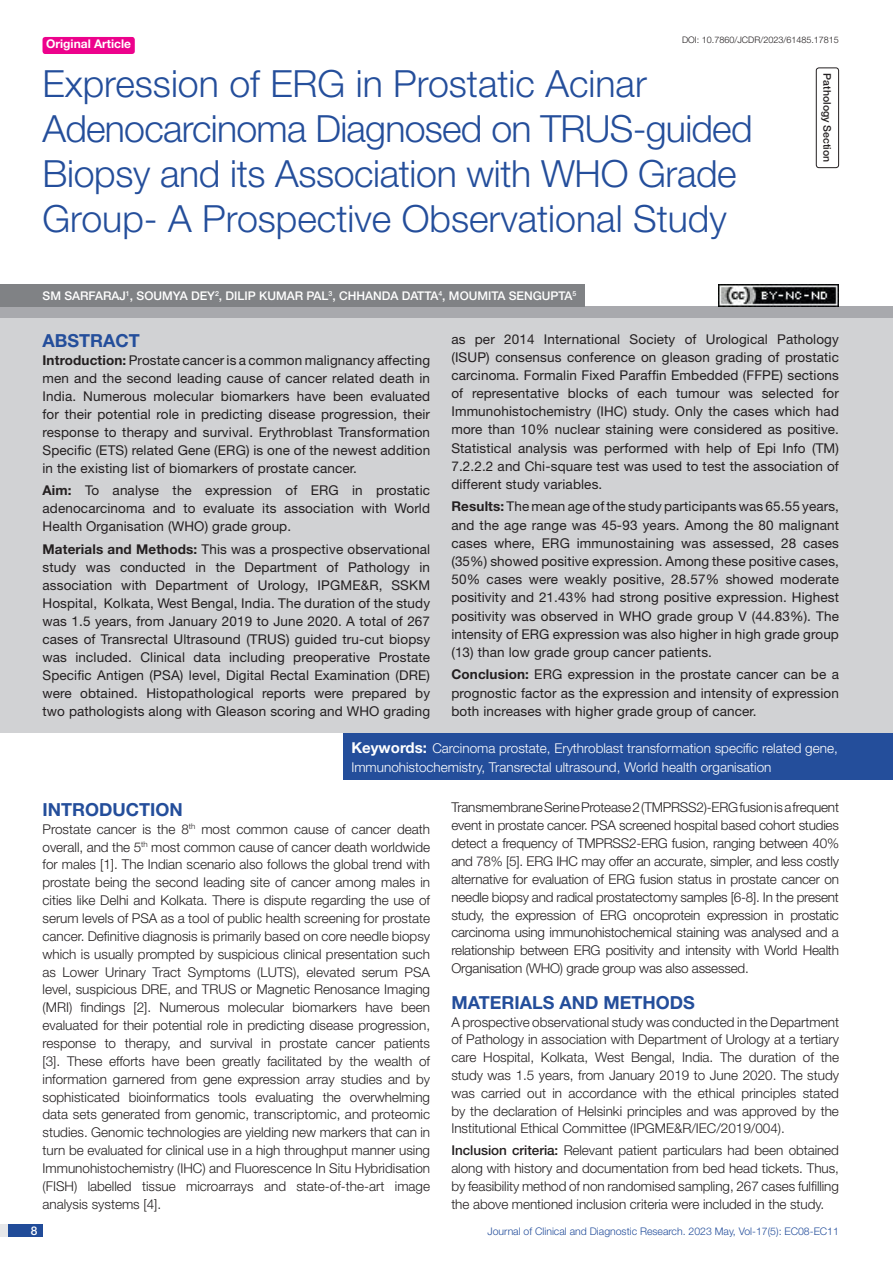
<style>
.page{position:relative;width:893px;height:1263px;background:#fff}
.page>*{position:absolute;margin:0;border:0;box-sizing:border-box;transform-origin:0 0}
.t1{font:300 37.5px/45px "Helvetica Neue";letter-spacing:-.01em;color:#244e9b}
.Heading{font:700 18px "Helvetica Neue";color:#244e9b}
.Abstract_head{font:700 18px "Helvetica Neue";color:#244e9b}
.Body_text{font:300 13.5px/17.9px "Helvetica Neue";letter-spacing:-.005em;color:#231f20;text-align:justify}
.Abstract_Text{font:13.5px/18.1px "Helvetica Neue";letter-spacing:.01em;color:#231f20;text-align:justify}
.Key_words{font:300 13.5px/18.8px "Helvetica Neue";color:#fff}
.Author{font:500 12px "Helvetica Neue";color:#fff}
.t2{font:700 12px "Helvetica Neue";color:#fff}
.t3{font:300 10.5px "Helvetica Neue";color:#244e9b}
.section{font:500 10.5px "Helvetica Neue";color:#231f20}
.DOI{font:300 9px "Helvetica Neue";color:#231f20}
.s1{font-weight:700}
.s2{font-weight:700;font-size:15px}
.s3{font-weight:500}
</style>
<div class="page">
<div style="left:0;top:1224px;width:43px;height:13px;background:#e6e7e9"></div>
<div style="left:8px;top:1224px;width:35px;height:13px;background:#214c99"></div>
<div style="left:43px;top:37px;width:92px;height:17px;background:#ed028c;border-radius:3px"></div>
<div style="left:816px;top:67px;width:23px;height:101px;border:1px solid #231f20;border-radius:3px"></div>
<div style="left:0;top:307px;width:893px;height:12px;background:#a8a9ad"></div>
<div style="left:0;top:284px;width:584px;height:23px;background:#808285"></div>
<div style="left:0;top:319px;width:893px;height:414px;background:#d1d2d4"></div>
<div style="left:343px;top:733px;width:550px;height:47px;background:#244e9b"></div>
<img style="left:719px;top:284px;width:120px;height:23px">
<p class="t2" style="left:46px;top:37px;width:87px">Original Article</p>
<p class="DOI" style="left:682px;top:35px;width:158px">DOI: 10.7860/JCDR/2023/61485.17815</p>
<p class="t1" style="left:43px;top:60px;width:711px">Expression of ERG in Prostatic Acinar Adenocarcinoma Diagnosed on TRUS-guided Biopsy and its Association with WHO Grade Group- A Prospective Observational Study</p>
<p class="Author" style="left:43px;top:289px;width:535px">SM SARFARAJ<sup>1</sup>, SOUMYA DEY<sup>2</sup>, DILIP KUMAR PAL<sup>3</sup>, CHHANDA DATTA<sup>4</sup>, MOUMITA SENGUPTA<sup>5</sup></p>
<p class="section" style="left:833px;top:73px;width:90px;rotate:90deg">PATHOLOGY SECTION</p>
<p class="Abstract_head" style="left:43px;top:329px;width:99px">ABSTRACT</p>
<p class="Abstract_Text" style="left:43px;top:351px;width:389px"><span class="s1">Introduction:</span> Prostate cancer is a common malignancy affecting men and the second leading cause of cancer related death in India. Numerous molecular biomarkers have been evaluated for their potential role in predicting disease progression, their response to therapy and survival. Erythroblast Transformation Specific (ETS) related Gene (ERG) is one of the newest addition in the existing list of biomarkers of prostate cancer.</p>
<p class="Abstract_Text" style="left:43px;top:481px;width:389px"><span class="s1">Aim:</span> To analyse the expression of ERG in prostatic adenocarcinoma and to evaluate its association with World Health Organisation (WHO) grade group.</p>
<p class="Abstract_Text" style="left:43px;top:539px;width:389px"><span class="s1">Materials and Methods:</span> This was a prospective observational study was conducted in the Department of Pathology in association with Department of Urology, IPGME&amp;R, SSKM Hospital, Kolkata, West Bengal, India. The duration of the study was 1.5 years, from January 2019 to June 2020. A total of 267 cases of Transrectal Ultrasound (TRUS) guided tru-cut biopsy was included. Clinical data including preoperative Prostate Specific Antigen (PSA) level, Digital Rectal Examination (DRE) were obtained. Histopathological reports were prepared by two pathologists along with Gleason scoring and WHO grading</p>
<p class="Abstract_Text" style="left:451px;top:329px;width:389px">as per 2014 International Society of Urological Pathology (ISUP) consensus conference on gleason grading of prostatic carcinoma. Formalin Fixed Paraffin Embedded (FFPE) sections of representative blocks of each tumour was selected for Immunohistochemistry (IHC) study. Only the cases which had more than 10% nuclear staining were considered as positive.<br>Statistical analysis was performed with help of Epi Info (TM)<br>7.2.2.2 and Chi-square test was used to test the association of different study variables.</p>
<p class="Abstract_Text" style="left:451px;top:497px;width:389px"><span class="s1">Results:</span> The mean age of the study participants was 65.55 years, and the age range was 45-93 years. Among the 80 malignant cases where, ERG immunostaining was assessed, 28 cases (35%) showed positive expression. Among these positive cases, 50% cases were weakly positive, 28.57% showed moderate positivity and 21.43% had strong positive expression. Highest positivity was observed in WHO grade group V (44.83%). The intensity of ERG expression was also higher in high grade group (13) than low grade group cancer patients.</p>
<p class="Abstract_Text" style="left:451px;top:665px;width:389px"><span class="s1">Conclusion:</span> ERG expression in the prostate cancer can be a prognostic factor as the expression and intensity of expression both increases with higher grade group of cancer.</p>
<p class="Key_words" style="left:351px;top:739px;width:488px"><span class="s2">Keywords:</span> Carcinoma prostate, Erythroblast transformation specific related gene,<br>Immunohistochemistry, Transrectal ultrasound, World health organisation</p>
<p class="Heading" style="left:43px;top:798px;width:142px">INTRODUCTION</p>
<p class="Body_text" style="left:43px;top:820px;width:389px">Prostate cancer is the 8<sup>th</sup> most common cause of cancer death overall, and the 5<sup>th</sup> most common cause of cancer death worldwide for males [1]. The Indian scenario also follows the global trend with prostate being the second leading site of cancer among males in cities like Delhi and Kolkata. There is dispute regarding the use of serum levels of PSA as a tool of public health screening for prostate cancer. Definitive diagnosis is primarily based on core needle biopsy which is usually prompted by suspicious clinical presentation such as Lower Urinary Tract Symptoms (LUTS), elevated serum PSA level, suspicious DRE, and TRUS or Magnetic Renosance Imaging (MRI) findings [2]. Numerous molecular biomarkers have been evaluated for their potential role in predicting disease progression, response to therapy, and survival in prostate cancer patients [3]. These efforts have been greatly facilitated by the wealth of information garnered from gene expression array studies and by sophisticated bioinformatics tools evaluating the overwhelming data sets generated from genomic, transcriptomic, and proteomic studies. Genomic technologies are yielding new markers that can in turn be evaluated for clinical use in a high throughput manner using Immunohistochemistry (IHC) and Fluorescence In Situ Hybridisation (FISH) labelled tissue microarrays and state-of-the-art image analysis systems [4].</p>
<p class="Body_text" style="left:451px;top:798px;width:389px">Transmembrane Serine Protease 2 (TMPRSS2)-ERG fusion is a frequent event in prostate cancer. PSA screened hospital based cohort studies detect a frequency of TMPRSS2-ERG fusion, ranging between 40% and 78% [5]. ERG IHC may offer an accurate, simpler, and less costly alternative for evaluation of ERG fusion status in prostate cancer on needle biopsy and radical prostatectomy samples [6-8]. In the present study, the expression of ERG oncoprotein expression in prostatic carcinoma using immunohistochemical staining was analysed and a relationship between ERG positivity and intensity with World Health Organisation (WHO) grade group was also assessed.</p>
<p class="Heading" style="left:451px;top:991px;width:245px">MATERIALS AND METHODS</p>
<p class="Body_text" style="left:451px;top:1013px;width:389px">A prospective observational study was conducted in the Department of Pathology in association with Department of Urology at a tertiary care Hospital, Kolkata, West Bengal, India. The duration of the study was 1.5 years, from January 2019 to June 2020. The study was carried out in accordance with the ethical principles stated by the declaration of Helsinki principles and was approved by the Institutional Ethical Committee (IPGME&amp;R/IEC/2019/004).</p>
<p class="Body_text" style="left:451px;top:1141px;width:389px"><span class="s3">INCLUSION CRITERIA:</span> Relevant patient particulars had been obtained along with history and documentation from bed head tickets. Thus, by feasibility method of non randomised sampling, 267 cases fulfilling the above mentioned inclusion criteria were included in the study.</p>
<p class="Author" style="left:31px;top:1223px;width:8px">8</p>
<p class="t3" style="left:487px;top:1225px;width:353px">Journal of Clinical and Diagnostic Research. 2023 May, Vol-17(5): EC08-EC11</p>
</div>
